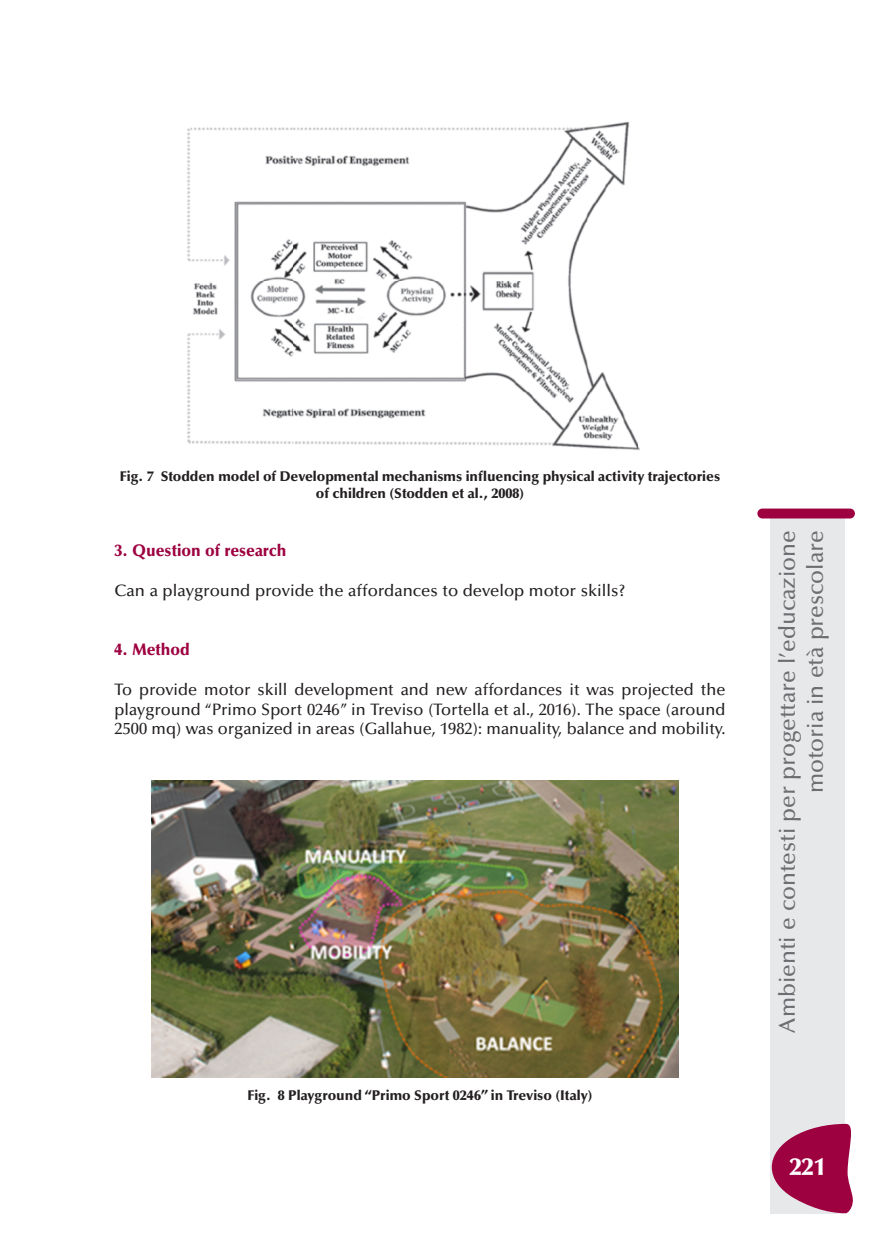
<style>
.page{position:relative;width:869px;height:1241px;background:#fff}
.page>*{position:absolute;margin:0;border:0;box-sizing:border-box;transform-origin:0 0}
.t1{font:900 24.5px "Optima";color:#fff}
.t2{font:500 22.75px/28px "Optima";color:#6c6d70;text-align:right}
.t3{font:500 16.62px/19.6px "Optima";color:#231f20;text-align:justify}
.t4{font:900 16.62px "Optima";color:#9d0140;scale:.95 1}
.t5{font:900 14px/17px "Optima";color:#231f20;text-align:center}
</style>
<div class="page">
<img style="left:187px;top:121px;width:453px;height:330px">
<img style="left:152px;top:780px;width:526px;height:297px">
<div style="left:770px;top:516px;width:74px;height:697px;background:#e7e8e9"></div>
<div style="left:757px;top:508px;width:97px;height:10px;background:#9d0140;border-radius:5px"></div>
<svg style="left:771px;top:1123px;width:82px;height:89px"></svg>
<p class="t5" style="left:120px;top:469px;width:601px">Fig. 7 Stodden model of Developmental mechanisms influencing physical activity trajectories of children (Stodden et al., 2008)</p>
<p class="t4" style="left:115px;top:544px;width:182px">3. Question of research</p>
<p class="t3" style="left:115px;top:582px;width:512px">Can a playground provide the affordances to develop motor skills?</p>
<p class="t4" style="left:115px;top:642px;width:81px">4. Method</p>
<p class="t3" style="left:115px;top:681px;width:612px">To provide motor skill development and new affordances it was projected the playground “Primo Sport 0246” in Treviso (Tortella et al., 2016). The space (around 2500 mq) was organized in areas (Gallahue, 1982): manuality, balance and mobility.</p>
<p class="t5" style="left:247px;top:1088px;width:346px">Fig. 8 Playground “Primo Sport 0246” in Treviso (Italy)</p>
<h2 class="t2" style="left:775px;top:1032px;width:503px;rotate:-90deg">Ambienti e contesti per progettare l’educazione motoria in età prescolare</h2>
<h1 class="t1" style="left:789px;top:1156px;width:38px">221</h1>
</div>
